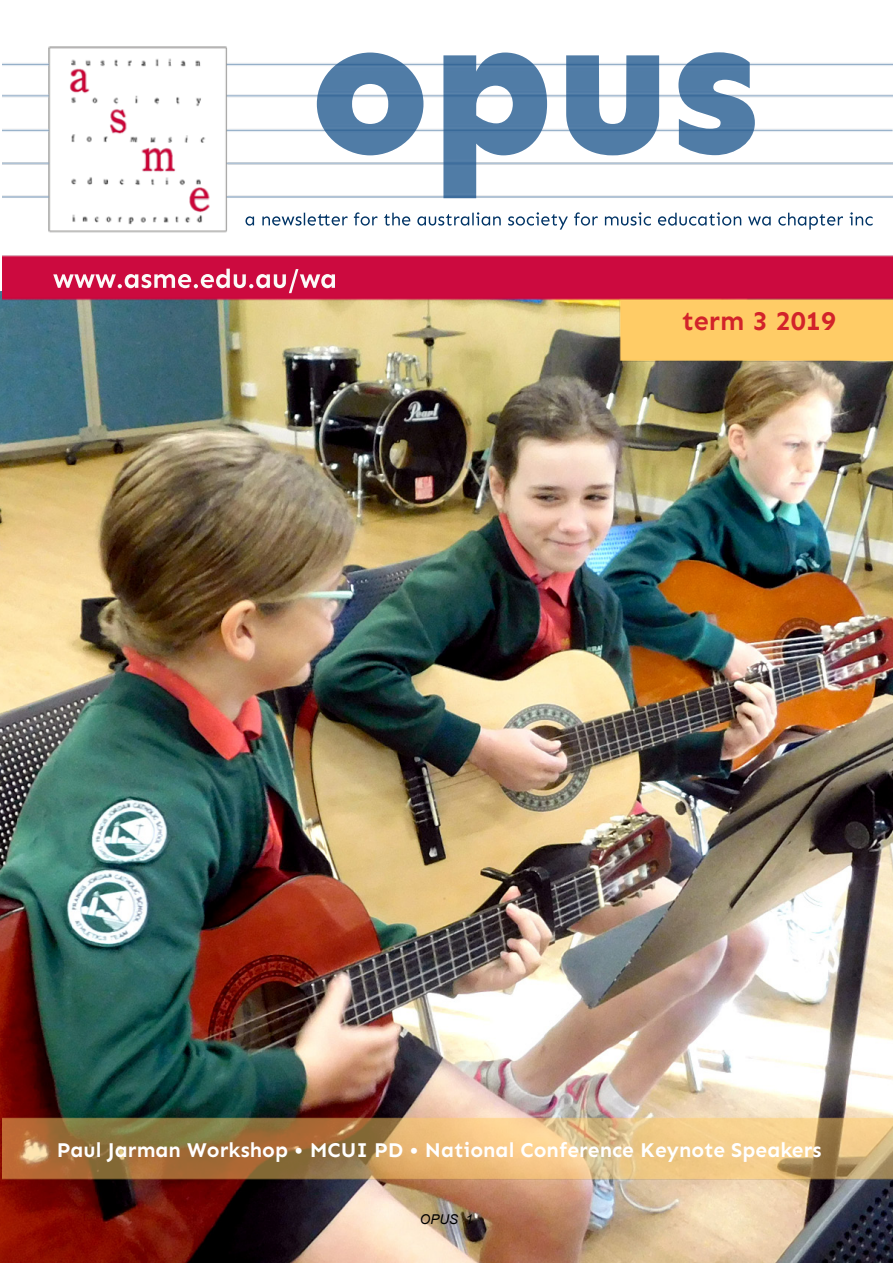
<style>
.page{position:relative;width:893px;height:1263px;background:#fff}
.page>*{position:absolute;margin:0;border:0;box-sizing:border-box;transform-origin:0 0}
.t1{font:700 27px "Sen";color:#d2232a}
.t2{font:700 21px "Sen";color:#fff}
.t3{font:italic 13.5px "Arial";color:#000}
</style>
<div class="page">
<img style="left:2px;top:46px;width:891px;height:1217px">
<p class="t1" style="left:682px;top:306px;width:156px">term 3 2019</p>
<p class="t2" style="left:57px;top:1138px;width:766px">Paul Jarman Workshop • MCUI PD • National Conference Keynote Speakers</p>
<p class="t3" style="left:420px;top:1211px;width:55px">OPUS 1</p>
</div>
